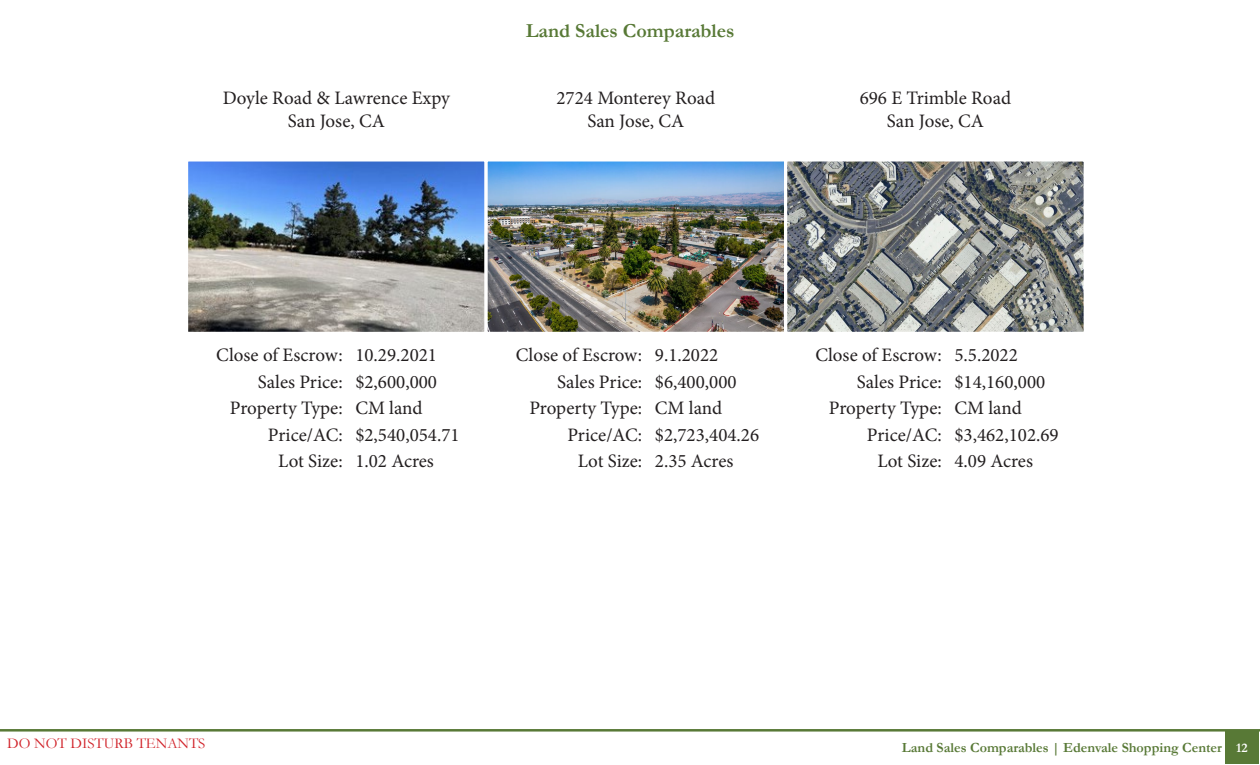
<style>
.page{position:relative;width:1260px;height:765px;background:#fff}
.page>*{position:absolute;margin:0;border:0;box-sizing:border-box;transform-origin:0 0}
.t1{font:700 20px "Garamond";color:#587936}
.t2{font:19px "Minion Pro";color:#231f20}
.t3{font:15px "Garamond";color:#d1232a}
.t4{font:700 14px "Garamond";color:#587936}
.t5{font:700 13.12px "Garamond";color:#fff}
</style>
<div class="page">
<div style="left:1225px;top:732px;width:34px;height:32px;background:#587936"></div>
<hr style="left:0;top:729px;width:1260px;height:3px;background:#587936">
<img style="left:189px;top:162px;width:894px;height:169px">
<div style="left:185px;top:158px;width:303px;height:177px;border:3px solid #fff"></div>
<div style="left:485px;top:158px;width:302px;height:177px;border:3px solid #fff"></div>
<div style="left:784px;top:158px;width:303px;height:177px;border:3px solid #fff"></div>
<p class="t2" style="left:223px;top:85px;width:229px">Doyle Road &amp; Lawrence Expy</p>
<p class="t2" style="left:288px;top:108px;width:99px">San Jose, CA</p>
<p class="t1" style="left:526px;top:18px;width:210px">Land Sales Comparables</p>
<p class="t2" style="left:557px;top:85px;width:160px">2724 Monterey Road</p>
<p class="t2" style="left:587px;top:108px;width:99px">San Jose, CA</p>
<p class="t2" style="left:860px;top:85px;width:153px">696 E Trimble Road</p>
<p class="t2" style="left:887px;top:108px;width:99px">San Jose, CA</p>
<p class="t2" style="left:216px;top:343px;width:128px">Close of Escrow:</p>
<p class="t2" style="left:355px;top:343px;width:83px">10.29.2021</p>
<p class="t2" style="left:516px;top:343px;width:128px">Close of Escrow:</p>
<p class="t2" style="left:655px;top:343px;width:65px">9.1.2022</p>
<p class="t2" style="left:815px;top:343px;width:128px">Close of Escrow:</p>
<p class="t2" style="left:954px;top:343px;width:65px">5.5.2022</p>
<p class="t2" style="left:258px;top:369px;width:86px">Sales Price:</p>
<p class="t2" style="left:355px;top:369px;width:83px">$2,600,000</p>
<p class="t2" style="left:557px;top:369px;width:86px">Sales Price:</p>
<p class="t2" style="left:655px;top:369px;width:83px">$6,400,000</p>
<p class="t2" style="left:857px;top:369px;width:86px">Sales Price:</p>
<p class="t2" style="left:954px;top:369px;width:92px">$14,160,000</p>
<p class="t2" style="left:230px;top:396px;width:114px">Property Type:</p>
<p class="t2" style="left:355px;top:396px;width:69px">CM land</p>
<p class="t2" style="left:529px;top:396px;width:114px">Property Type:</p>
<p class="t2" style="left:655px;top:396px;width:69px">CM land</p>
<p class="t2" style="left:829px;top:396px;width:114px">Property Type:</p>
<p class="t2" style="left:954px;top:396px;width:69px">CM land</p>
<p class="t2" style="left:268px;top:422px;width:76px">Price/AC:</p>
<p class="t2" style="left:355px;top:422px;width:106px">$2,540,054.71</p>
<p class="t2" style="left:567px;top:422px;width:76px">Price/AC:</p>
<p class="t2" style="left:655px;top:422px;width:106px">$2,723,404.26</p>
<p class="t2" style="left:867px;top:422px;width:76px">Price/AC:</p>
<p class="t2" style="left:954px;top:422px;width:106px">$3,462,102.69</p>
<p class="t2" style="left:278px;top:449px;width:66px">Lot Size:</p>
<p class="t2" style="left:355px;top:449px;width:80px">1.02 Acres</p>
<p class="t2" style="left:578px;top:449px;width:66px">Lot Size:</p>
<p class="t2" style="left:655px;top:449px;width:80px">2.35 Acres</p>
<p class="t2" style="left:877px;top:449px;width:66px">Lot Size:</p>
<p class="t2" style="left:954px;top:449px;width:80px">4.09 Acres</p>
<p class="t3" style="left:7px;top:734px;width:200px">DO NOT DISTURB TENANTS</p>
<p class="t4" style="left:902px;top:738px;width:322px">Land Sales Comparables | Edenvale Shopping Center</p>
<p class="t5" style="left:1236px;top:739px;width:13px">12</p>
</div>
